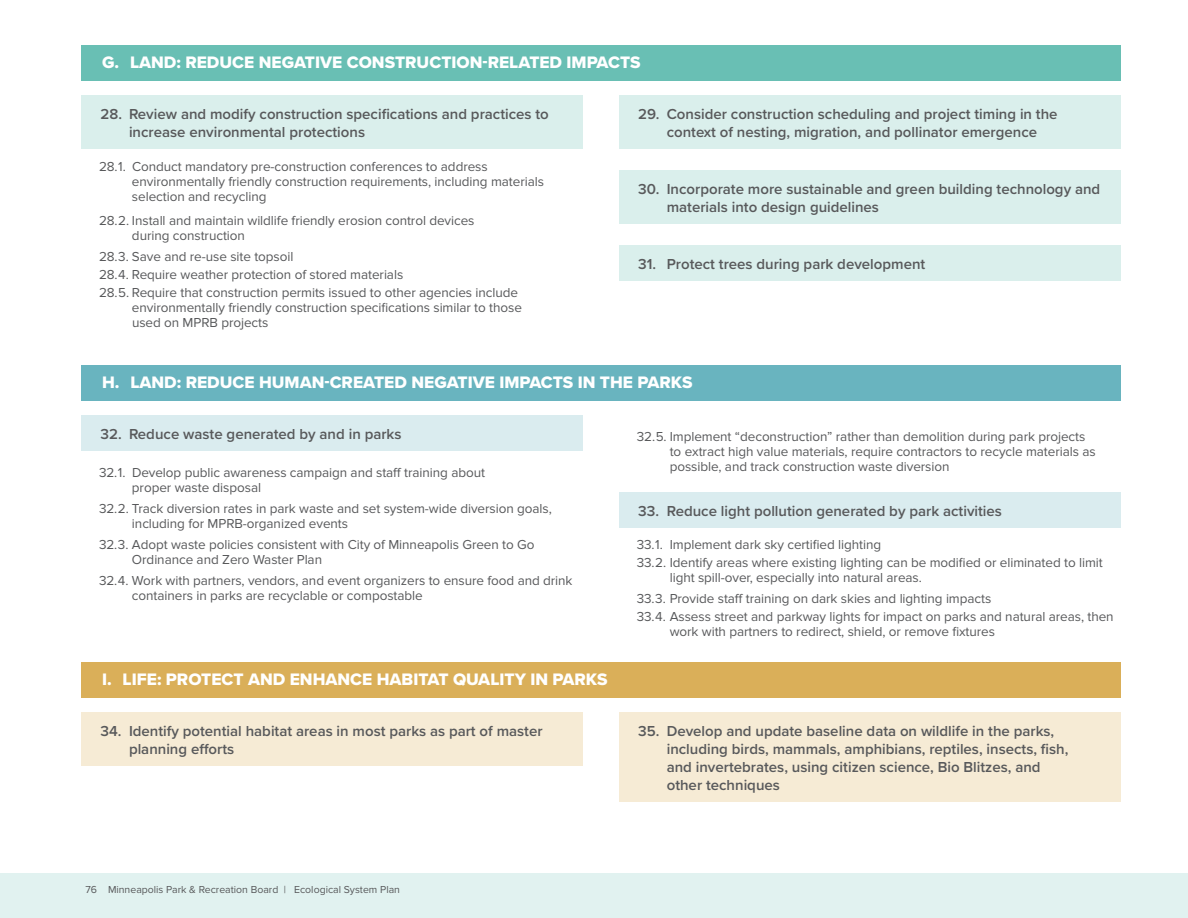
<style>
.page{position:relative;width:1188px;height:918px;background:#fff}
.page>*{position:absolute;margin:0;border:0;box-sizing:border-box;transform-origin:0 0}
.t1{font:17.25px "Proxima Nova Extrabld";color:#fff}
.t2{font:600 15px/18px "Proxima Nova";color:#58595b}
.t3{font:13.5px/15px "Proxima Nova";letter-spacing:-.005em;color:#58595b}
.t4{font:10.5px "Proxima Nova";color:#58595b}
</style>
<div class="page">
<div style="left:0;top:873px;width:1188px;height:45px;background:#e1f2f0"></div>
<div style="left:619px;top:712px;width:501px;height:90px;background:#f6ebd5"></div>
<div style="left:81px;top:712px;width:502px;height:54px;background:#f6ebd5"></div>
<div style="left:619px;top:492px;width:501px;height:36px;background:#daecef"></div>
<div style="left:81px;top:415px;width:502px;height:36px;background:#daecef"></div>
<div style="left:619px;top:245px;width:501px;height:36px;background:#daefec"></div>
<div style="left:619px;top:170px;width:501px;height:54px;background:#daefec"></div>
<div style="left:619px;top:95px;width:501px;height:54px;background:#daefec"></div>
<div style="left:81px;top:95px;width:502px;height:54px;background:#daefec"></div>
<div style="left:81px;top:45px;width:1039px;height:35px;background:#69bfb4"></div>
<div style="left:81px;top:365px;width:1039px;height:35px;background:#69b4bf"></div>
<div style="left:81px;top:662px;width:1039px;height:35px;background:#daaf59"></div>
<p class="t1" style="left:102px;top:49px;width:540px">G. LAND: REDUCE NEGATIVE CONSTRUCTION-RELATED IMPACTS</p>
<p class="t2" style="left:129px;top:104px;width:421px;text-indent:-28px">28. Review and modify construction specifcations and practices to increase environmental protections</p>
<p class="t3" style="left:132px;top:159px;width:414px;text-indent:-33px">28. 1. Conduct mandatory pre-construction conferences to address environmentally friendly construction requirements, including materials selection and recycling</p>
<p class="t3" style="left:132px;top:213px;width:344px;text-indent:-33px">28. 2. Install and maintain wildlife friendly erosion control devices during construction</p>
<p class="t3" style="left:99px;top:249px;width:196px">28. 3. Save and re-use site topsoil</p>
<p class="t3" style="left:99px;top:267px;width:306px">28. 4. Require weather protection of stored materials</p>
<p class="t3" style="left:99px;top:285px;width:425px;text-align:right">28. 5. Require that construction permits issued to other agencies include environmentally friendly construction specifcations similar to those</p>
<p class="t3" style="left:132px;top:315px;width:138px">used on MPRB projects</p>
<p class="t2" style="left:638px;top:104px;width:421px;text-align:center">29. Consider construction scheduling and project timing in the context of nesting, migration, and pollinator emergence</p>
<p class="t2" style="left:667px;top:179px;width:435px;text-indent:-28px">30. Incorporate more sustainable and green building technology and materials into design guidelines</p>
<p class="t2" style="left:638px;top:254px;width:289px">31. Protect trees during park development</p>
<p class="t1" style="left:102px;top:369px;width:592px">H. LAND: REDUCE HUMAN-CREATED NEGATIVE IMPACTS IN THE PARKS</p>
<p class="t2" style="left:100px;top:424px;width:302px">32. Reduce waste generated by and in parks</p>
<p class="t3" style="left:132px;top:465px;width:355px;text-indent:-33px">32. 1. Develop public awareness campaign and staf training about proper waste disposal</p>
<p class="t3" style="left:132px;top:501px;width:421px;text-indent:-33px">32. 2. Track diversion rates in park waste and set system-wide diversion goals, including for MPRB-organized events</p>
<p class="t3" style="left:132px;top:537px;width:404px;text-indent:-33px">32. 3. Adopt waste policies consistent with City of Minneapolis Green to Go<br>Ordinance and Zero Waster Plan</p>
<p class="t3" style="left:132px;top:573px;width:442px;text-indent:-33px">32. 4. Work with partners, vendors, and event organizers to ensure food and drink containers in parks are recyclable or compostable</p>
<p class="t1" style="left:102px;top:666px;width:507px">I. LIFE: PROTECT AND ENHANCE HABITAT QUALITY IN PARKS</p>
<p class="t2" style="left:129px;top:721px;width:415px;text-indent:-28px">34. Identify potential habitat areas in most parks as part of master planning eforts</p>
<p class="t3" style="left:670px;top:429px;width:427px;text-indent:-33px">32. 5. Implement “deconstruction” rather than demolition during park projects to extract high value materials, require contractors to recycle materials as possible, and track construction waste diversion</p>
<p class="t2" style="left:638px;top:502px;width:365px">33. Reduce light pollution generated by park activities</p>
<p class="t3" style="left:637px;top:537px;width:246px">33. 1. Implement dark sky certifed lighting</p>
<p class="t3" style="left:670px;top:555px;width:435px;text-indent:-33px">33. 2. Identify areas where existing lighting can be modifed or eliminated to limit light spill-over, especially into natural areas.</p>
<p class="t3" style="left:637px;top:591px;width:356px">33. 3. Provide staf training on dark skies and lighting impacts</p>
<p class="t3" style="left:670px;top:609px;width:446px;text-indent:-33px">33. 4. Assess street and parkway lights for impact on parks and natural areas, then work with partners to redirect, shield, or remove fxtures</p>
<p class="t2" style="left:667px;top:721px;width:403px;text-indent:-28px">35. Develop and update baseline data on wildlife in the parks, including birds, mammals, amphibians, reptiles, insects, fsh, and invertebrates, using citizen science, Bio Blitzes, and other techniques</p>
<p class="t4" style="left:86px;top:884px;width:13px">76</p>
<p class="t4" style="left:108px;top:884px;width:294px">Minneapolis Park &amp; Recreation Board | Ecological System Plan</p>
</div>
